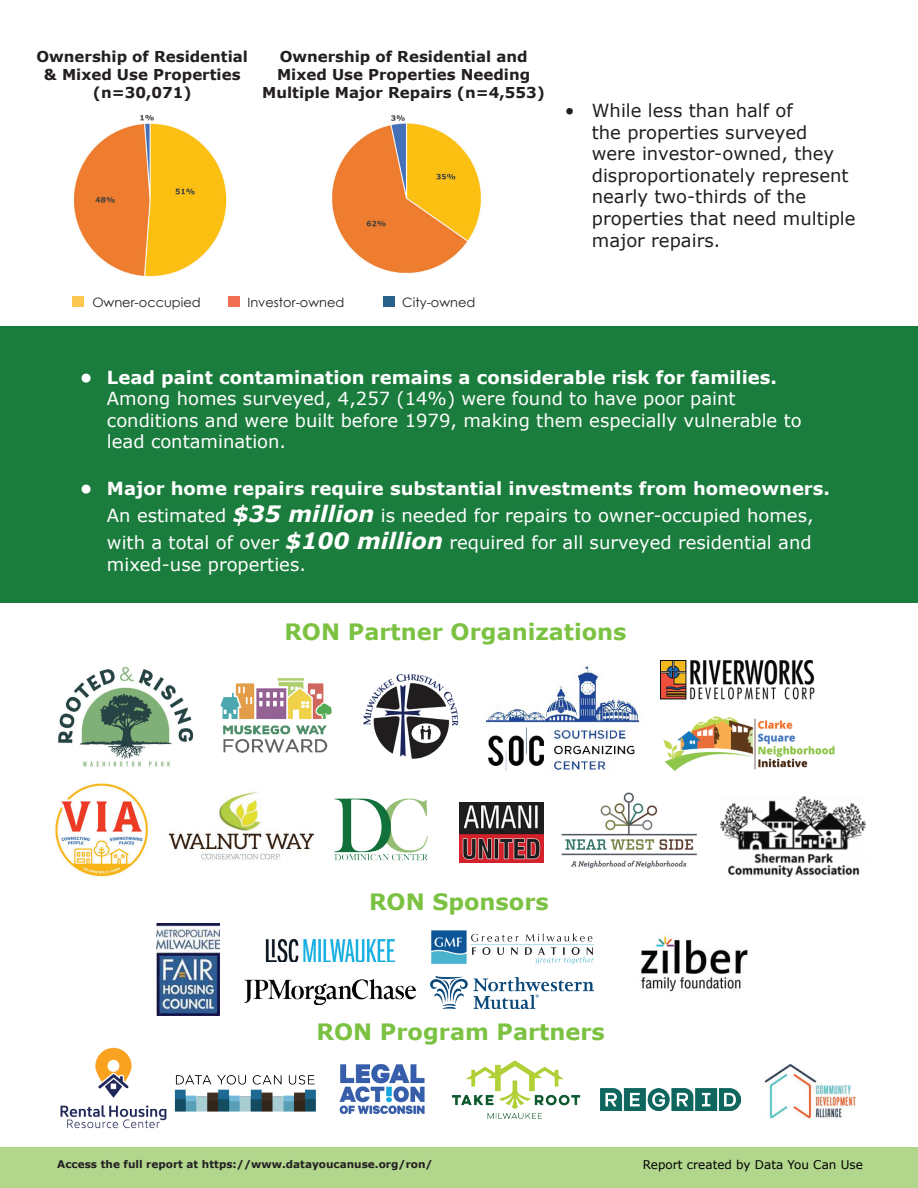
<style>
.page{position:relative;width:918px;height:1188px;background:#fff}
.page>*{position:absolute;margin:0;border:0;box-sizing:border-box;transform-origin:0 0}
.t1{font:700 22.5px "Verdana";color:#7cc242}
.t2{font:18px/21.6px "Verdana";color:#fff}
.t3{font:18px/21.6px "Verdana";color:#231f20}
.t4{font:700 18px "Verdana";color:#fff}
.t5{font:700 15px/18px "Verdana";color:#231f20;text-align:center}
.t6{font:12.9px "Century Gothic";color:#231f20}
.t7{font:12px "Verdana";color:#000}
.t8{font:700 10.5px "Verdana";color:#231f20}
.s1{font-weight:700}
.s2{font-weight:700;font-style:italic;font-size:22.5px}
</style>
<div class="page">
<div style="left:0;top:326px;width:918px;height:277px;background:#1b7d3d"></div>
<img style="left:663px;top:716px;width:172px;height:55px">
<img style="left:721px;top:797px;width:144px;height:79px">
<img style="left:561px;top:792px;width:136px;height:77px">
<img style="left:660px;top:660px;width:155px;height:40px">
<img style="left:58px;top:667px;width:136px;height:100px">
<img style="left:168px;top:792px;width:146px;height:68px">
<img style="left:459px;top:803px;width:84px;height:59px">
<img style="left:55px;top:783px;width:94px;height:94px">
<img style="left:174px;top:1075px;width:142px;height:37px">
<img style="left:641px;top:935px;width:107px;height:57px">
<img style="left:431px;top:930px;width:162px;height:34px">
<img style="left:335px;top:798px;width:93px;height:63px">
<img style="left:600px;top:1088px;width:141px;height:22px">
<img style="left:451px;top:1060px;width:130px;height:59px">
<img style="left:220px;top:678px;width:112px;height:75px">
<img style="left:764px;top:1064px;width:92px;height:55px">
<img style="left:60px;top:1047px;width:107px;height:82px">
<div style="left:0;top:1148px;width:918px;height:40px;background:#b1d68c"></div>
<img style="left:74px;top:114px;width:153px;height:163px">
<img style="left:332px;top:115px;width:149px;height:158px">
<div style="left:72px;top:297px;width:12px;height:10px;background:#fcc852"></div>
<div style="left:228px;top:297px;width:12px;height:10px;background:#f06e51"></div>
<div style="left:383px;top:297px;width:12px;height:10px;background:#276189"></div>
<img style="left:364px;top:674px;width:95px;height:85px">
<img style="left:483px;top:666px;width:157px;height:104px">
<img style="left:431px;top:976px;width:162px;height:32px">
<img style="left:265px;top:939px;width:130px;height:23px">
<img style="left:245px;top:980px;width:171px;height:24px">
<img style="left:157px;top:923px;width:63px;height:92px">
<img style="left:339px;top:1063px;width:86px;height:52px">
<p class="t5" style="left:36px;top:47px;width:213px">Ownership of Residential &amp; Mixed Use Properties (n=30,071)</p>
<p class="t5" style="left:262px;top:47px;width:284px">Ownership of Residential and<br>Mixed Use Properties Needing<br>Multiple Major Repairs (n=4,553)</p>
<p class="t6" style="left:92px;top:293px;width:110px">Owner-occupied</p>
<p class="t6" style="left:247px;top:293px;width:98px">Investor-owned</p>
<p class="t6" style="left:402px;top:293px;width:75px">City-owned</p>
<p class="t3" style="left:592px;top:99px;width:265px;text-indent:-27px">• While less than half of<br>the properties surveyed were investor-owned, they disproportionately represent nearly two-thirds of the properties that need multiple major repairs.</p>
<p class="t4" style="left:80px;top:364px;width:699px">• Lead paint contamination remains a considerable risk for families.</p>
<p class="t2" style="left:107px;top:388px;width:696px">Among homes surveyed, 4,257 (14%) were found to have poor paint conditions and were built before 1979, making them especially vulnerable to lead contamination.</p>
<p class="t2" style="left:80px;top:475px;width:752px;line-height:27px;text-align:center"><span class="s1">• Major home repairs require substantial investments from homeowners.<br></span>An estimated <span class="s2">$35 million</span> is needed for repairs to owner-occupied homes,<br>with a total of over <span class="s2">$100 million</span> required for all surveyed residential and</p>
<p class="t2" style="left:107px;top:554px;width:200px">mixed-use properties.</p>
<p class="t1" style="left:284px;top:616px;width:344px">RON Partner Organizations</p>
<p class="t1" style="left:369px;top:886px;width:181px">RON Sponsors</p>
<p class="t1" style="left:316px;top:1016px;width:290px">RON Program Partners</p>
<p class="t8" style="left:57px;top:1157px;width:377px">Access the full report at https://www.datayoucanuse.org/ron/</p>
<p class="t7" style="left:643px;top:1156px;width:222px">Report created by Data You Can Use</p>
</div>
